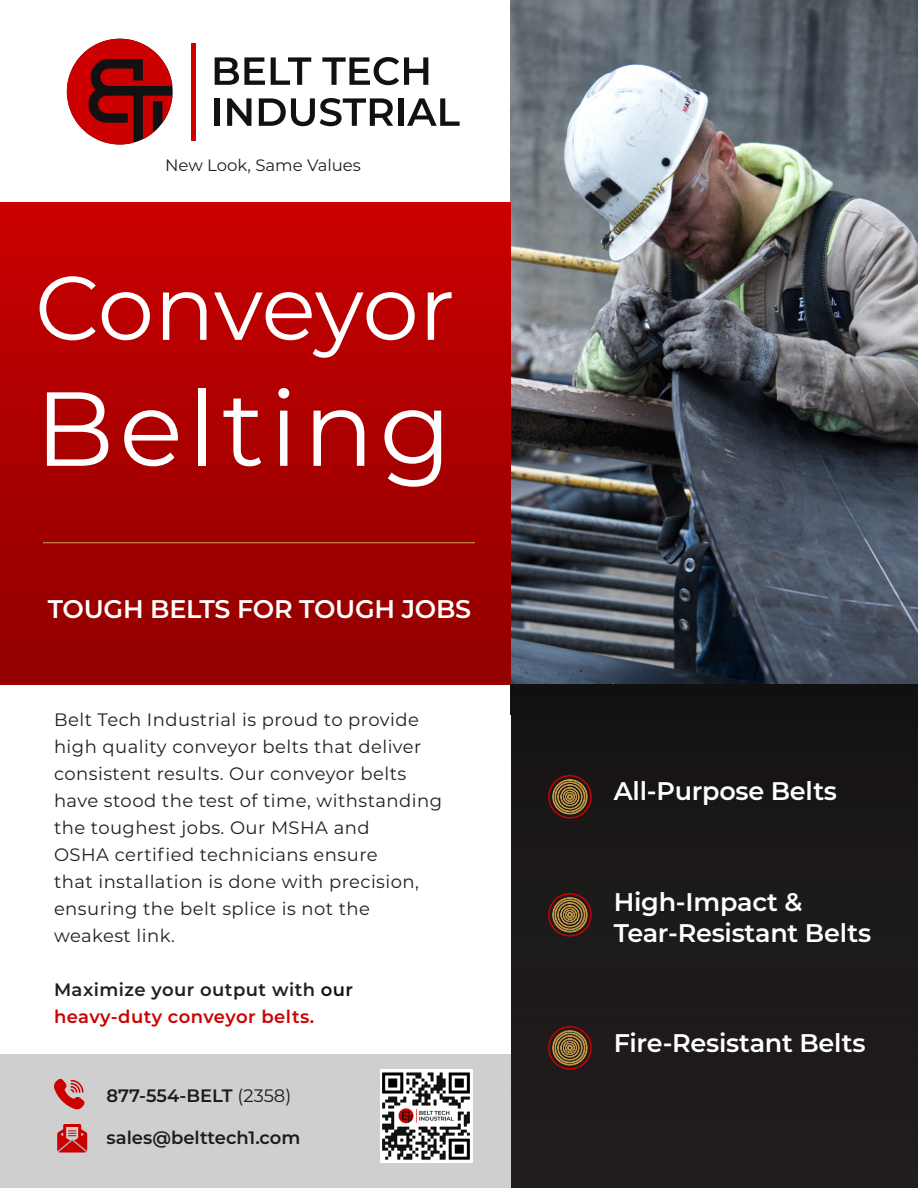
<style>
.page{position:relative;width:918px;height:1188px;background:#fff}
.page>*{position:absolute;margin:0;border:0;box-sizing:border-box;transform-origin:0 0}
.t1{font:105px "Montserrat";letter-spacing:.05em;color:#fff}
.t2{font:90px "Montserrat";letter-spacing:-.01em;color:#fff}
.t3{font:600 25.5px/30.6px "Montserrat";letter-spacing:-.01em;color:#fff}
.t4{font:18px/27px "Montserrat";letter-spacing:.025em;color:#231f20}
.t5{font:600 18px/27px "Montserrat";letter-spacing:.025em;color:#c00}
.t6{font:600 18px "Montserrat";color:#1b1c1b}
.t7{font:16.5px "Montserrat";color:#231f20}
.s1{color:#231f20}
.s2{color:#111}
.s3{font-weight:400}
</style>
<div class="page">
<img style="left:511px;top:0;width:407px;height:685px">
<div style="left:0;top:202px;width:511px;height:483px;background:linear-gradient(to bottom,#c90000,#900000)"></div>
<div style="left:511px;top:685px;width:407px;height:503px;background:#1c1a1b"></div>
<div style="left:0;top:1054px;width:511px;height:134px;background:#cfcfcf"></div>
<hr style="left:192px;top:43px;width:4px;height:98px;background:#c00">
<svg style="left:215px;top:57px;width:50px;height:28px"></svg>
<svg style="left:271px;top:57px;width:40px;height:28px"></svg>
<svg style="left:322px;top:57px;width:106px;height:28px"></svg>
<div style="left:215px;top:98px;width:5px;height:28px;background:#111"></div>
<svg style="left:227px;top:98px;width:24px;height:28px"></svg>
<svg style="left:259px;top:98px;width:134px;height:28px"></svg>
<div style="left:398px;top:98px;width:6px;height:28px;background:#111"></div>
<svg style="left:407px;top:98px;width:53px;height:28px"></svg>
<svg style="left:67px;top:38px;width:106px;height:107px"></svg>
<hr style="left:43px;top:542px;width:432px;height:1px;background:#c09645">
<svg style="left:552px;top:897px;width:36px;height:36px"></svg>
<div style="left:548px;top:893px;width:44px;height:44px;border:2px solid #c00;border-radius:50%"></div>
<svg style="left:552px;top:779px;width:36px;height:36px"></svg>
<div style="left:548px;top:775px;width:44px;height:44px;border:2px solid #c00;border-radius:50%"></div>
<svg style="left:552px;top:1030px;width:36px;height:36px"></svg>
<div style="left:548px;top:1026px;width:44px;height:44px;border:2px solid #c00;border-radius:50%"></div>
<svg style="left:54px;top:1078px;width:31px;height:32px"></svg>
<svg style="left:57px;top:1124px;width:31px;height:29px"></svg>
<img style="left:380px;top:1070px;width:92px;height:92px">
<p class="t7" style="left:165px;top:159px;width:197px">New Look, Same Values</p>
<h2 class="t2" style="left:35px;top:273px;width:421px">Conveyor</h2>
<h1 class="t1" style="left:35px;top:387px;width:418px">Belting</h1>
<h3 class="t3" style="left:48px;top:595px;width:425px">TOUGH BELTS FOR TOUGH JOBS</h3>
<p class="t4" style="left:54px;top:708px;width:390px">Belt Tech Industrial is proud to provide high quality conveyor belts that deliver consistent results. Our conveyor belts have stood the test of time, withstanding the toughest jobs. Our MSHA and<br>OSHA certified technicians ensure<br>that installation is done with precision, ensuring the belt splice is not the weakest link.</p>
<p class="t5" style="left:54px;top:978px;width:301px"><span class="s1">Maximize your output with</span> <span class="s2">our </span>heavy-duty conveyor belts.</p>
<p class="t6" style="left:107px;top:1088px;width:186px">877-554-BELT <span class="s3">(2358)</span></p>
<p class="t6" style="left:107px;top:1131px;width:195px">sales@belttech1.com</p>
<h3 class="t3" style="left:614px;top:777px;width:225px">All-Purpose Belts</h3>
<h3 class="t3" style="left:614px;top:889px;width:259px">High-Impact &amp;<br>Tear-Resistant Belts</h3>
<h3 class="t3" style="left:614px;top:1029px;width:253px">Fire-Resistant Belts</h3>
</div>
